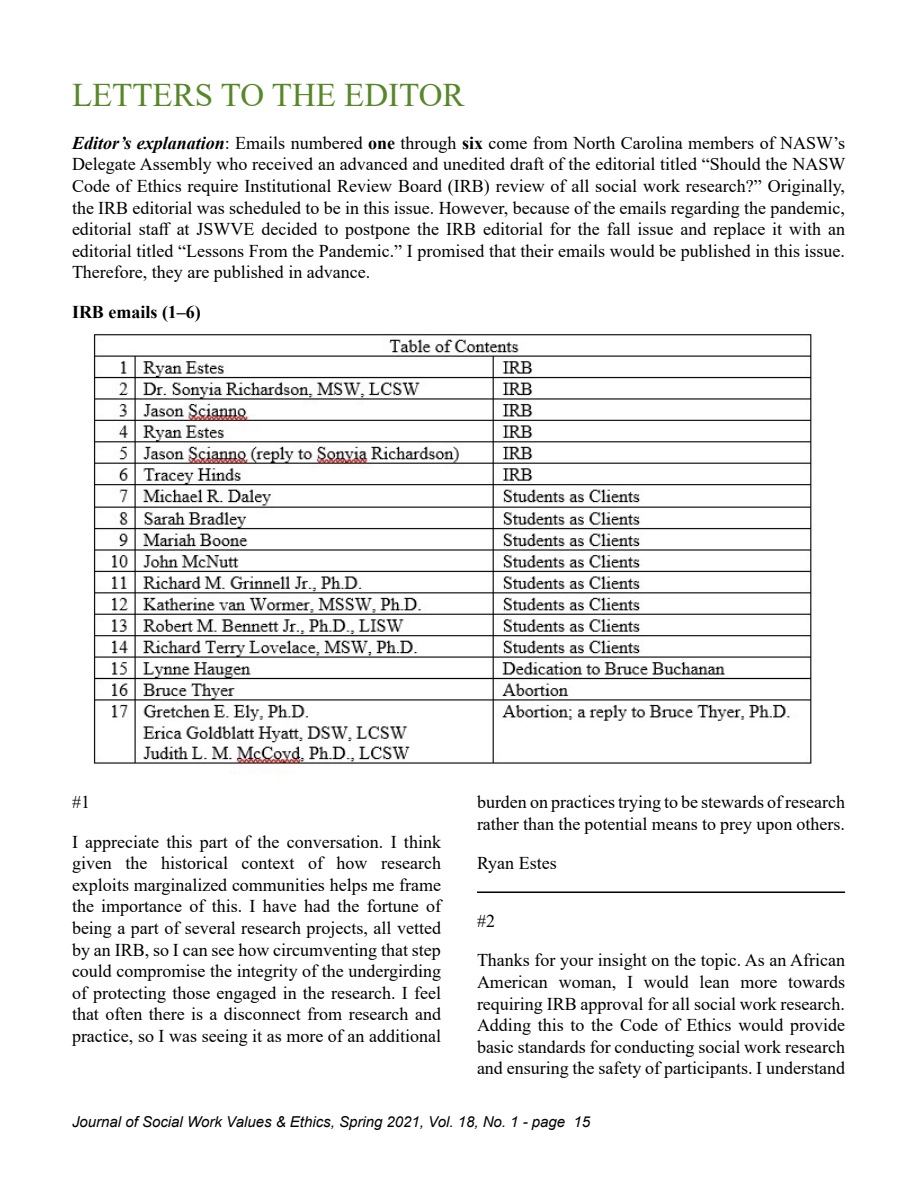
<style>
.page{position:relative;width:918px;height:1188px;background:#fff}
.page>*{position:absolute;margin:0;border:0;box-sizing:border-box;transform-origin:0 0}
.t1{font:33px "Times New Roman";color:#588729}
.t2{font:18px/21.6px "Times New Roman";color:#000;text-align:justify}
.t3{font:700 18px "Times New Roman";color:#000}
.t4{font:italic 15px "Arial";color:#000}
.s1{font-weight:700;font-style:italic}
.s2{font-weight:700}
</style>
<div class="page">
<img style="left:93px;top:334px;width:719px;height:441px">
<hr style="left:477px;top:891px;width:368px;height:2px;background:#000">
<h1 class="t1" style="left:72px;top:71px;width:394px">LETTERS TO THE EDITOR</h1>
<p class="t2" style="left:72px;top:131px;width:775px"><span class="s1">Editor’s explanation</span>: Emails numbered <span class="s2">one</span> through <span class="s2">six</span> come from North Carolina members of NASW’s Delegate Assembly who received an advanced and unedited draft of the editorial titled “Should the NASW Code of Ethics require Institutional Review Board (IRB) review of all social work research?” Originally, the IRB editorial was scheduled to be in this issue. However, because of the emails regarding the pandemic, editorial staff at JSWVE decided to postpone the IRB editorial for the fall issue and replace it with an editorial titled “Lessons From the Pandemic.” I promised that their emails would be published in this issue.<br>Therefore, they are published in advance.</p>
<p class="t3" style="left:72px;top:299px;width:130px">IRB emails (1–6)</p>
<p class="t2" style="left:72px;top:782px;width:371px;line-height:39.6px">#1<br>I appreciate this part of the conversation. I think</p>
<p class="t2" style="left:72px;top:852px;width:371px">given the historical context of how research exploits marginalized communities helps me frame the importance of this. I have had the fortune of being a part of several research projects, all vetted by an IRB, so I can see how circumventing that step could compromise the integrity of the undergirding of protecting those engaged in the research. I feel that often there is a disconnect from research and practice, so I was seeing it as more of an additional</p>
<p class="t2" style="left:477px;top:791px;width:370px">burden on practices trying to be stewards of research rather than the potential means to prey upon others.</p>
<p class="t2" style="left:477px;top:852px;width:81px">Ryan Estes</p>
<p class="t2" style="left:477px;top:900px;width:370px;line-height:39.6px">#2<br>Thanks for your insight on the topic. As an African</p>
<p class="t2" style="left:477px;top:971px;width:370px">American woman, I would lean more towards requiring IRB approval for all social work research.<br>Adding this to the Code of Ethics would provide basic standards for conducting social work research and ensuring the safety of participants. I understand</p>
<p class="t4" style="left:72px;top:1112px;width:520px">Journal of Social Work Values &amp; Ethics, Spring 2021, Vol. 18, No. 1 - page 15</p>
</div>
